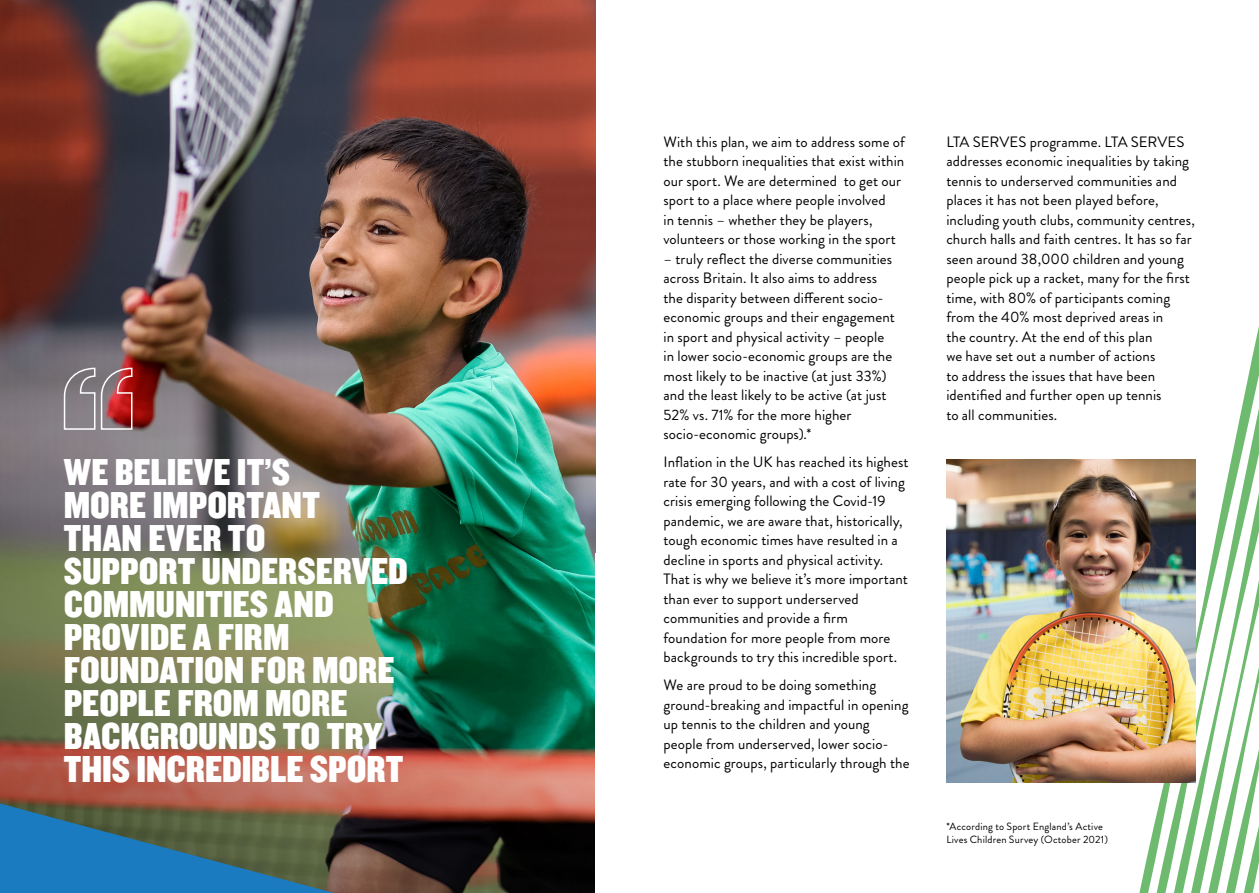
<style>
.page{position:relative;width:1259px;height:893px;background:#fff}
.page>*{position:absolute;margin:0;border:0;box-sizing:border-box;transform-origin:0 0}
.t1{font:39px/33px "Knockout 70 Full Welterwt";letter-spacing:-.005em;color:#fff}
.t2{font:15px/19.5px "Brandon Grotesque";letter-spacing:.005em;color:#000}
.t3{font:10.5px/12.6px "Brandon Grotesque";letter-spacing:.02em;color:#000}
</style>
<div class="page">
<img style="left:0;top:0;width:595px;height:435px">
<img style="left:0;top:435px;width:596px;height:458px">
<svg style="left:0;top:803px;width:334px;height:90px;background:#3d6c7f"></svg>
<svg style="left:1136px;top:782px;width:16px;height:111px"></svg>
<svg style="left:1152px;top:782px;width:16px;height:111px"></svg>
<svg style="left:1168px;top:782px;width:17px;height:111px"></svg>
<svg style="left:1185px;top:459px;width:17px;height:434px"></svg>
<svg style="left:1202px;top:326px;width:57px;height:567px"></svg>
<div style="left:595px;top:553px;width:384px;height:340px;background:#fff"></div>
<img style="left:946px;top:459px;width:249px;height:323px">
<svg style="left:63px;top:367px;width:70px;height:63px;background:#9e767a"></svg>
<h1 class="t1" style="left:64px;top:455px;width:346px">WE BELIEVE IT’S<br>MORE IMPORTANT<br>THAN EVER TO<br>SUPPORT UNDERSERVED<br>COMMUNITIES AND<br>PROVIDE A FIRM<br>FOUNDATION FOR MORE<br>PEOPLE FROM MORE<br>BACKGROUNDS TO TRY<br>THIS INCREDIBLE SPORT</h1>
<p class="t2" style="left:663px;top:132px;width:243px">With this plan, we aim to address some of the stubborn inequalities that exist within our sport. We are determined to get our sport to a place where people involved<br>in tennis – whether they be players, volunteers or those working in the sport</p>
<p class="t2" style="left:663px;top:249px;width:233px">– truly reflect the diverse communities across Britain. It also aims to address the disparity between different socio&shy;economic groups and their engagement in sport and physical activity – people in lower socio-economic groups are the most likely to be inactive (at just 33%) and the least likely to be active (at just 52% vs. 71% for the more higher socio-economic groups).*</p>
<p class="t2" style="left:663px;top:452px;width:247px">Inflation in the UK has reached its highest rate for 30 years, and with a cost of living crisis emerging following the Covid-19 pandemic, we are aware that, historically, tough economic times have resulted in a decline in sports and physical activity.<br>That is why we believe it’s more important than ever to support underserved communities and provide a firm foundation for more people from more backgrounds to try this incredible sport.</p>
<p class="t2" style="left:663px;top:675px;width:248px">We are proud to be doing something ground-breaking and impactful in opening up tennis to the children and young people from underserved, lower socio&shy;economic groups, particularly through the</p>
<p class="t2" style="left:946px;top:132px;width:250px">LTA SERVES programme. LTA SERVES addresses economic inequalities by taking tennis to underserved communities and places it has not been played before, including youth clubs, community centres, church halls and faith centres. It has so far seen around 38,000 children and young people pick up a racket, many for the first time, with 80% of participants coming from the 40% most deprived areas in<br>the country. At the end of this plan<br>we have set out a number of actions<br>to address the issues that have been identified and further open up tennis<br>to all communities.</p>
<p class="t3" style="left:946px;top:821px;width:163px">*According to Sport England’s Active<br>Lives Children Survey (October 2021)</p>
</div>
